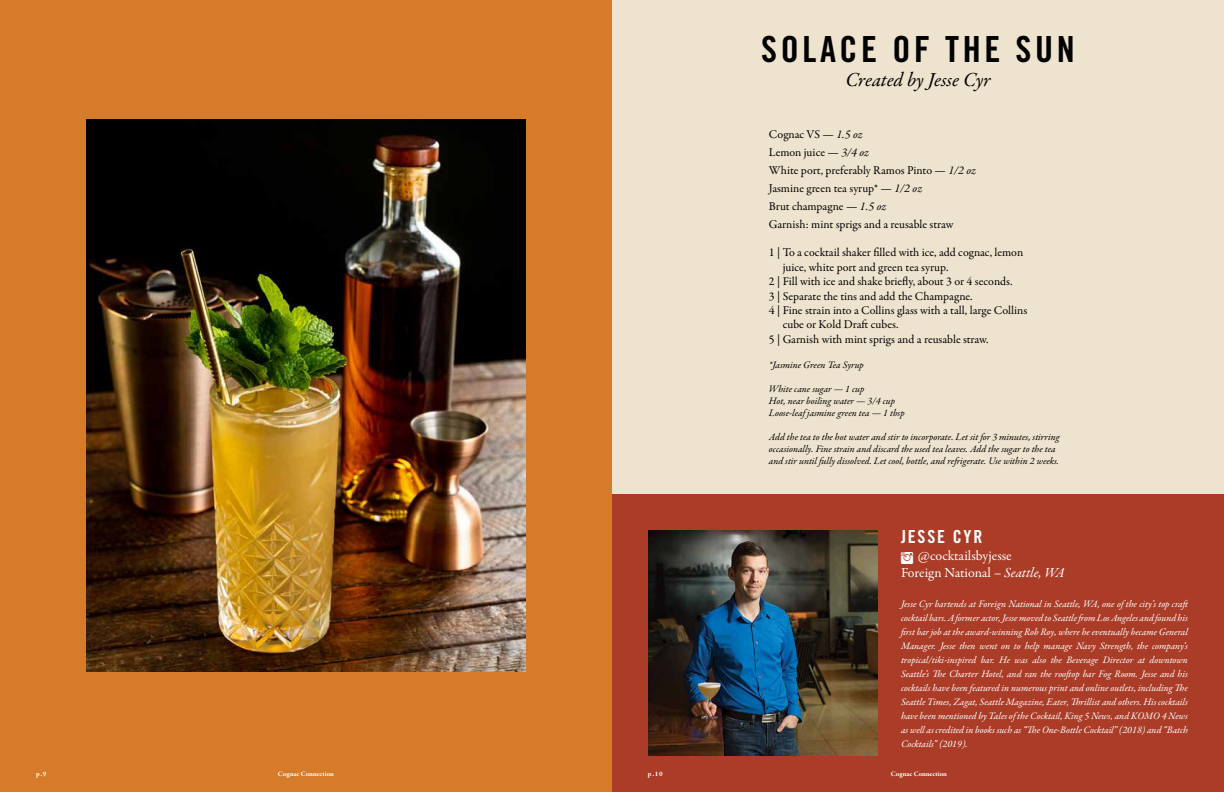
<style>
.page{position:relative;width:1224px;height:792px;background:#fff}
.page>*{position:absolute;margin:0;border:0;box-sizing:border-box;transform-origin:0 0}
.t1{font:36px "Trade Gothic LT Pro Bd Cn 20";letter-spacing:.1em;color:#000}
.t2{font:italic 20px "Garamond Premr Pro";letter-spacing:-.005em;color:#000}
.t3{font:18px "Trade Gothic LT Pro Bd Cn 20";letter-spacing:.1em;color:#fff}
.t4{font:14px/16.8px "Garamond Premr Pro";color:#fff}
.t5{font:12px/18px "Garamond Premr Pro";color:#000}
.t6{font:italic 10px/14px "Garamond Premr Pro";letter-spacing:-.005em;color:#fff}
.t7{font:italic 10px/12px "Garamond Premr Pro";letter-spacing:-.005em;color:#000}
.t8{font:700 7px "Garamond Premr Pro";letter-spacing:-.005em;color:#fff}
.s1{font-style:italic}
</style>
<div class="page">
<div style="left:0;top:0;width:612px;height:792px;background:#d57b29"></div>
<img style="left:86px;top:120px;width:440px;height:552px">
<div style="left:612px;top:0;width:612px;height:792px;background:#eee3ce"></div>
<div style="left:612px;top:494px;width:612px;height:298px;background:#ab3c28"></div>
<img style="left:648px;top:530px;width:230px;height:226px">
<h1 class="t1" style="left:761px;top:27px;width:315px">SOLACE OF THE SUN</h1>
<h2 class="t2" style="left:846px;top:67px;width:146px">Created by Jesse Cyr</h2>
<p class="t5" style="left:769px;top:125px;width:209px">Cognac VS — <span class="s1">1.5 oz<br></span>Lemon juice — <span class="s1">3/4 oz<br></span>White port, preferably Ramos Pinto — <span class="s1">1/2 oz<br></span>Jasmine green tea syrup* — <span class="s1">1/2 oz<br></span>Brut champagne — <span class="s1">1.5 oz<br></span>Garnish: mint sprigs and a reusable straw</p>
<p class="t5" style="left:769px;top:244px;width:256px">1 | To a cocktail shaker filled with ice, add cognac, lemon</p>
<p class="t5" style="left:783px;top:258px;width:167px">juice, white port and green tea syrup.</p>
<p class="t5" style="left:769px;top:273px;width:245px">2 | Fill with ice and shake briefly, about 3 or 4 seconds.</p>
<p class="t5" style="left:769px;top:287px;width:205px">3 | Separate the tins and add the Champagne.</p>
<p class="t5" style="left:769px;top:302px;width:260px">4 | Fine strain into a Collins glass with a tall, large Collins</p>
<p class="t5" style="left:783px;top:316px;width:117px">cube or Kold Draft cubes.</p>
<p class="t5" style="left:769px;top:330px;width:221px">5 | Garnish with mint sprigs and a reusable straw.</p>
<p class="t7" style="left:769px;top:359px;width:96px">*Jasmine Green Tea Syrup</p>
<p class="t7" style="left:769px;top:383px;width:137px">White cane sugar — 1 cup<br>Hot, near boiling water — 3/4 cup<br>Loose-leaf jasmine green tea — 1 tbsp</p>
<p class="t7" style="left:769px;top:431px;width:292px">Add the tea to the hot water and stir to incorporate. Let sit for 3 minutes, stirring occasionally. Fine strain and discard the used tea leaves. Add the sugar to the tea and stir until fully dissolved. Let cool, bottle, and refrigerate. Use within 2 weeks.</p>
<h3 class="t3" style="left:901px;top:526px;width:83px">JESSE CYR</h3>
<h3 class="t4" style="left:901px;top:547px;width:165px;text-indent:17px">@cocktailsbyjesse<br>Foreign National – <span class="s1">Seattle, WA</span></h3>
<p class="t6" style="left:901px;top:598px;width:291px">Jesse Cyr bartends at Foreign National in Seattle, WA, one of the city’s top craft cocktail bars. A former actor, Jesse moved to Seattle from Los Angeles and found his first bar job at the award-winning Rob Roy, where he eventually became General Manager. Jesse then went on to help manage Navy Strength, the company’s tropical/tiki-inspired bar. He was also the Beverage Director at downtown Seattle’s The Charter Hotel, and ran the rooftop bar Fog Room. Jesse and his cocktails have been featured in numerous print and online outlets, including The Seattle Times, Zagat, Seattle Magazine, Eater, Thrillist and others. His cocktails have been mentioned by Tales of the Cocktail, King 5 News, and KOMO 4 News as well as credited in books such as “The One-Bottle Cocktail” (2018) and “Batch Cocktails” (2019).</p>
<p class="t8" style="left:36px;top:770px;width:12px">p.9</p>
<p class="t8" style="left:278px;top:770px;width:58px">Cognac Connection</p>
<p class="t8" style="left:648px;top:770px;width:16px">p.10</p>
<p class="t8" style="left:891px;top:770px;width:58px">Cognac Connection</p>
</div>
